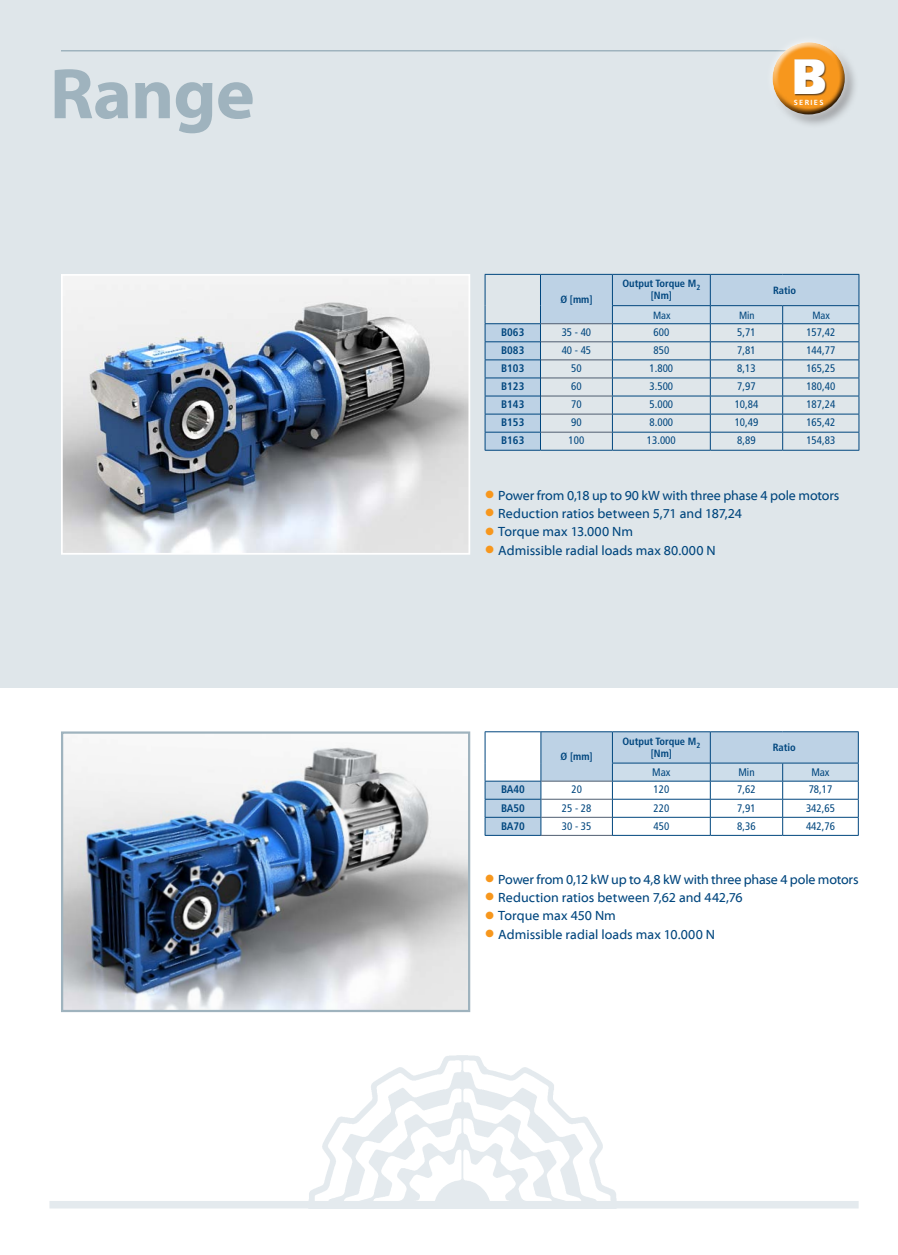
<style>
.page{position:relative;width:898px;height:1255px;background:#fff}
.page>*{position:absolute;margin:0;border:0;box-sizing:border-box;transform-origin:0 0}
.t1{font:700 72px "Myriad Web Pro";letter-spacing:-.01em;color:#9fb3be}
.t2{font:900 49.65px "Frutiger LT Std";color:#fff;scale:.89 1}
.t3{font:13.5px "Myriad Web Pro";color:#00467e}
.t4{font:condensed 10.95px "Frutiger LT Std";color:#00467e}
.t5{font:700 condensed 10.95px "Frutiger LT Std";color:#00467e}
.t6{font:700 condensed 10.5px/12px "Frutiger LT Std";color:#00467e;text-align:center}
.t7{font:condensed 10.5px "Frutiger LT Std";color:#00467e}
.t8{font:700 7.35px "Frutiger LT Std";letter-spacing:.18em;color:#fff}
.s1{font-weight:700;font-size:28.5px;color:#f7971d}
</style>
<div class="page">
<img style="left:308px;top:1055px;width:309px;height:146px">
<div style="left:0;top:0;width:897px;height:687px;background:#dfe6ea"></div>
<hr style="left:61px;top:50px;width:763px;height:2px;background:#9fb3be">
<div style="left:49px;top:1201px;width:809px;height:7px;background:#e4eaee"></div>
<div style="left:770px;top:40px;width:88px;height:89px;background:#808083;opacity:.7"></div>
<div style="left:764px;top:35px;width:87px;height:87px;background:#fff;opacity:.75"></div>
<div style="left:769px;top:41px;width:75px;height:58px;background:#fff;opacity:.8"></div>
<div style="left:771px;top:52px;width:73px;height:65px;background:#231f20;opacity:.9"></div>
<div style="left:794px;top:59px;width:33px;height:37px;background:#231f20;opacity:.8"></div>
<img style="left:64px;top:277px;width:403px;height:275px">
<div style="left:61px;top:274px;width:409px;height:281px;border:2px solid #fff"></div>
<img style="left:64px;top:747px;width:403px;height:262px">
<div style="left:61px;top:731px;width:409px;height:281px;border:2px solid #9fb3be"></div>
<svg style="left:485px;top:275px;width:373px;height:175px;fill:#bdd2e5"></svg>
<hr style="left:484px;top:275px;width:1px;height:31px;background:#00467e">
<hr style="left:484px;top:274px;width:56px;height:1px;background:#00467e">
<hr style="left:540px;top:275px;width:1px;height:31px;background:#00467e">
<hr style="left:540px;top:274px;width:72px;height:1px;background:#00467e">
<hr style="left:611px;top:275px;width:1px;height:30px;background:#00467e">
<hr style="left:612px;top:274px;width:98px;height:1px;background:#00467e">
<hr style="left:709px;top:275px;width:1px;height:30px;background:#00467e">
<hr style="left:710px;top:274px;width:72px;height:1px;background:#00467e">
<hr style="left:782px;top:274px;width:76px;height:1px;background:#00467e">
<hr style="left:858px;top:275px;width:1px;height:30px;background:#00467e">
<hr style="left:611px;top:305px;width:99px;height:1px;background:#00467e">
<hr style="left:710px;top:305px;width:72px;height:1px;background:#00467e">
<hr style="left:782px;top:305px;width:76px;height:1px;background:#00467e">
<hr style="left:484px;top:323px;width:56px;height:1px;background:#00467e">
<hr style="left:484px;top:341px;width:56px;height:1px;background:#00467e">
<hr style="left:484px;top:360px;width:56px;height:1px;background:#00467e">
<hr style="left:484px;top:378px;width:56px;height:1px;background:#00467e">
<hr style="left:484px;top:396px;width:56px;height:1px;background:#00467e">
<hr style="left:484px;top:414px;width:56px;height:1px;background:#00467e">
<svg style="left:484px;top:306px;width:1px;height:144px"></svg>
<hr style="left:484px;top:432px;width:56px;height:1px;background:#00467e">
<hr style="left:484px;top:450px;width:56px;height:1px;background:#00467e">
<svg style="left:540px;top:306px;width:1px;height:144px"></svg>
<hr style="left:540px;top:450px;width:72px;height:1px;background:#00467e">
<svg style="left:611px;top:306px;width:248px;height:144px"></svg>
<hr style="left:612px;top:450px;width:98px;height:1px;background:#00467e">
<hr style="left:710px;top:450px;width:72px;height:1px;background:#00467e">
<hr style="left:782px;top:450px;width:76px;height:1px;background:#00467e">
<hr style="left:540px;top:323px;width:71px;height:1px;background:#4f5e71">
<hr style="left:540px;top:341px;width:71px;height:1px;background:#4f5e71">
<hr style="left:540px;top:360px;width:71px;height:1px;background:#4f5e71">
<hr style="left:540px;top:378px;width:71px;height:1px;background:#4f5e71">
<hr style="left:540px;top:396px;width:71px;height:1px;background:#4f5e71">
<hr style="left:540px;top:414px;width:71px;height:1px;background:#4f5e71">
<hr style="left:540px;top:432px;width:71px;height:1px;background:#4f5e71">
<hr style="left:484px;top:731px;width:56px;height:1px;background:#00467e">
<hr style="left:540px;top:731px;width:72px;height:1px;background:#00467e">
<hr style="left:612px;top:731px;width:98px;height:1px;background:#00467e">
<hr style="left:710px;top:731px;width:72px;height:1px;background:#00467e">
<hr style="left:782px;top:731px;width:76px;height:1px;background:#00467e">
<hr style="left:484px;top:835px;width:56px;height:1px;background:#00467e">
<hr style="left:611px;top:835px;width:99px;height:1px;background:#00467e">
<hr style="left:710px;top:835px;width:72px;height:1px;background:#00467e">
<svg style="left:484px;top:732px;width:374px;height:103px"></svg>
<hr style="left:782px;top:799px;width:76px;height:1px;background:#00467e">
<hr style="left:782px;top:817px;width:76px;height:1px;background:#00467e">
<hr style="left:782px;top:835px;width:76px;height:1px;background:#00467e">
<hr style="left:541px;top:781px;width:70px;height:1px;background:#4f5e71">
<hr style="left:541px;top:799px;width:70px;height:1px;background:#4f5e71">
<hr style="left:541px;top:817px;width:70px;height:1px;background:#4f5e71">
<hr style="left:540px;top:835px;width:71px;height:1px;background:#4f5e71">
<p class="t1" style="left:50px;top:55px;width:206px">Range</p>
<p class="t2" style="left:792px;top:46px;width:40px">B</p>
<p class="t8" style="left:793px;top:98px;width:31px">SERIES</p>
<p class="t6" style="left:560px;top:293px;width:34px">Ø [mm]</p>
<p class="t6" style="left:622px;top:278px;width:79px">Output Torque M<sub>2 </sub>[Nm]</p>
<p class="t6" style="left:772px;top:284px;width:25px">Ratio</p>
<p class="t7" style="left:652px;top:309px;width:19px">Max</p>
<p class="t7" style="left:738px;top:309px;width:17px">Min</p>
<p class="t7" style="left:812px;top:309px;width:19px">Max</p>
<p class="t5" style="left:501px;top:326px;width:25px">B063</p>
<p class="t4" style="left:561px;top:326px;width:31px">35 - 40</p>
<p class="t4" style="left:653px;top:326px;width:17px">600</p>
<p class="t4" style="left:737px;top:326px;width:20px">5,71</p>
<p class="t4" style="left:806px;top:326px;width:30px">157,42</p>
<p class="t5" style="left:501px;top:344px;width:25px">B083</p>
<p class="t4" style="left:561px;top:344px;width:31px">40 - 45</p>
<p class="t4" style="left:653px;top:344px;width:17px">850</p>
<p class="t4" style="left:737px;top:344px;width:20px">7,81</p>
<p class="t4" style="left:806px;top:344px;width:30px">144,77</p>
<p class="t5" style="left:501px;top:362px;width:25px">B103</p>
<p class="t4" style="left:571px;top:362px;width:12px">50</p>
<p class="t4" style="left:649px;top:362px;width:25px">1.800</p>
<p class="t4" style="left:737px;top:362px;width:20px">8,13</p>
<p class="t4" style="left:806px;top:362px;width:30px">165,25</p>
<p class="t5" style="left:501px;top:380px;width:25px">B123</p>
<p class="t4" style="left:571px;top:380px;width:12px">60</p>
<p class="t4" style="left:649px;top:380px;width:25px">3.500</p>
<p class="t4" style="left:737px;top:380px;width:20px">7,97</p>
<p class="t4" style="left:806px;top:380px;width:30px">180,40</p>
<p class="t5" style="left:501px;top:398px;width:25px">B143</p>
<p class="t4" style="left:571px;top:398px;width:12px">70</p>
<p class="t4" style="left:649px;top:398px;width:25px">5.000</p>
<p class="t4" style="left:734px;top:398px;width:25px">10,84</p>
<p class="t4" style="left:806px;top:398px;width:30px">187,24</p>
<p class="t5" style="left:501px;top:416px;width:25px">B153</p>
<p class="t4" style="left:571px;top:416px;width:12px">90</p>
<p class="t4" style="left:649px;top:416px;width:25px">8.000</p>
<p class="t4" style="left:734px;top:416px;width:25px">10,49</p>
<p class="t4" style="left:806px;top:416px;width:30px">165,42</p>
<p class="t5" style="left:501px;top:434px;width:25px">B163</p>
<p class="t4" style="left:568px;top:434px;width:17px">100</p>
<p class="t4" style="left:646px;top:434px;width:30px">13.000</p>
<p class="t4" style="left:737px;top:434px;width:20px">8,89</p>
<p class="t4" style="left:806px;top:434px;width:30px">154,83</p>
<p class="t3" style="left:484px;top:488px;width:356px"><span class="s1">•</span> Power from 0,18 up to 90 kW with three phase 4 pole motors</p>
<p class="t3" style="left:484px;top:506px;width:258px"><span class="s1">•</span> Reduction ratios between 5,71 and 187,24</p>
<p class="t3" style="left:484px;top:524px;width:150px"><span class="s1">•</span> Torque max 13.000 Nm</p>
<p class="t3" style="left:484px;top:543px;width:232px"><span class="s1">•</span> Admissible radial loads max 80.000 N</p>
<p class="t6" style="left:560px;top:751px;width:34px">Ø [mm]</p>
<p class="t6" style="left:622px;top:735px;width:79px">Output Torque M<sub>2 </sub>[Nm]</p>
<p class="t6" style="left:772px;top:742px;width:25px">Ratio</p>
<p class="t4" style="left:652px;top:766px;width:20px">Max</p>
<p class="t4" style="left:738px;top:766px;width:18px">Min</p>
<p class="t4" style="left:811px;top:766px;width:20px">Max</p>
<p class="t5" style="left:501px;top:783px;width:25px">BA40</p>
<p class="t4" style="left:571px;top:783px;width:12px">20</p>
<p class="t4" style="left:653px;top:783px;width:17px">120</p>
<p class="t4" style="left:737px;top:783px;width:20px">7,62</p>
<p class="t4" style="left:808px;top:783px;width:25px">78,17</p>
<p class="t5" style="left:501px;top:801px;width:25px">BA50</p>
<p class="t4" style="left:561px;top:801px;width:31px">25 - 28</p>
<p class="t4" style="left:653px;top:801px;width:17px">220</p>
<p class="t4" style="left:737px;top:801px;width:20px">7,91</p>
<p class="t4" style="left:805px;top:801px;width:30px">342,65</p>
<p class="t5" style="left:501px;top:819px;width:25px">BA70</p>
<p class="t4" style="left:561px;top:819px;width:31px">30 - 35</p>
<p class="t4" style="left:653px;top:819px;width:17px">450</p>
<p class="t4" style="left:737px;top:819px;width:20px">8,36</p>
<p class="t4" style="left:805px;top:819px;width:30px">442,76</p>
<p class="t3" style="left:484px;top:872px;width:375px"><span class="s1">•</span> Power from 0,12 kW up to 4,8 kW with three phase 4 pole motors</p>
<p class="t3" style="left:484px;top:890px;width:259px"><span class="s1">•</span> Reduction ratios between 7,62 and 442,76</p>
<p class="t3" style="left:484px;top:908px;width:133px"><span class="s1">•</span> Torque max 450 Nm</p>
<p class="t3" style="left:484px;top:927px;width:232px"><span class="s1">•</span> Admissible radial loads max 10.000 N</p>
</div>
